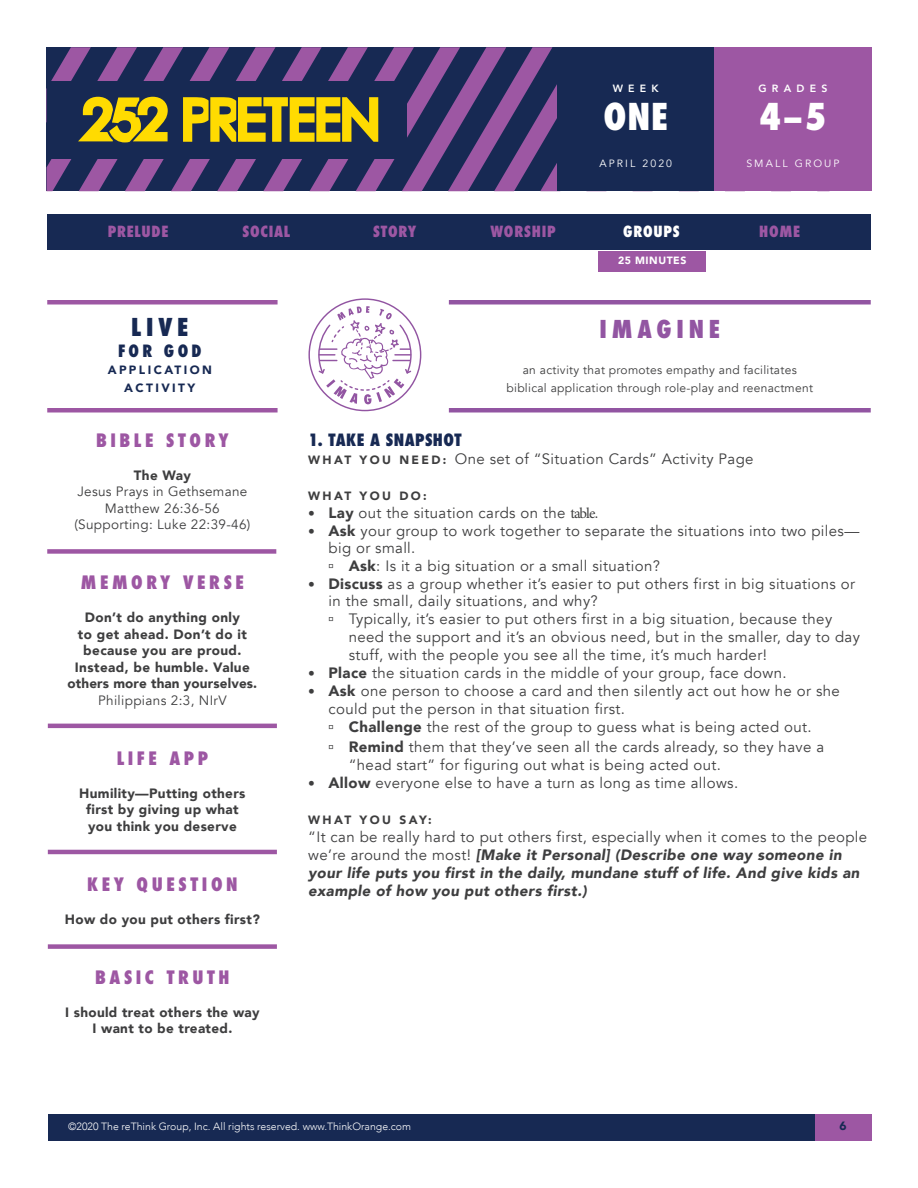
<style>
.page{position:relative;width:918px;height:1188px;background:#fff}
.page>*{position:absolute;margin:0;border:0;box-sizing:border-box;transform-origin:0 0}
.t1{font:800 condensed 36px "Futura";color:#fff}
.t2{font:800 condensed 24px "Futura";letter-spacing:.2em;color:#9255a2}
.t3{font:800 condensed 24px "Futura";color:#172953}
.t4{font:800 condensed 18px "Futura";letter-spacing:.2em;color:#9d57a3}
.Paragraph_Style_1{font:800 condensed 16.5px "Futura";letter-spacing:.025em;color:#172953}
.Paragraph_Style_1-2{font:15px/18px "Avenir";letter-spacing:.025em;color:#3e3e3f}
.Paragraph_Style_1-3{font:italic 900 15px/18px "Avenir";letter-spacing:.025em;color:#3e3e3f}
.t5{font:800 condensed 15px "Futura";letter-spacing:.05em;color:#9d57a3}
.t6{font:800 condensed 15px "Futura";letter-spacing:.05em;color:#fff}
.t7{font:900 13.5px/16.5px "Avenir";letter-spacing:.025em;color:#3e3e3f;text-align:center}
.t8{font:13.5px/16.5px "Avenir";letter-spacing:.025em;color:#3e3e3f;text-align:center}
.t9{font:12px/18px "Avenir";letter-spacing:.025em;color:#3e3e3f;text-align:center}
.Paragraph_Style_1-4{font:900 12px "Avenir";letter-spacing:.2em;color:#3e3e3f}
.t10{font:900 12px "Avenir";letter-spacing:.2em;color:#172953}
.t11{font:300 10.5px "Avenir";color:#fff}
.t12{font:10.5px "Avenir";letter-spacing:.2em;color:#fff}
.t13{font:800 10.5px "Avenir";letter-spacing:.5em;color:#fff}
.t14{font:900 10.5px "Avenir";letter-spacing:.05em;color:#fff}
.s1{font-weight:900;font-size:12px}
.s2{font-size:13.5px}
.s3{font-weight:900}
.s4{font-family:"Minion Pro"}
.s5{font-weight:400;font-style:normal}
</style>
<div class="page">
<div style="left:714px;top:47px;width:158px;height:144px;background:#9d57a3"></div>
<svg style="left:46px;top:47px;width:668px;height:144px;background:#46425b"></svg>
<hr style="left:48px;top:850px;width:229px;height:4px;background:#9d57a3">
<div style="left:47px;top:549px;width:229px;height:5px;background:#9d57a3"></div>
<hr style="left:48px;top:724px;width:229px;height:4px;background:#9d57a3">
<div style="left:48px;top:944px;width:229px;height:5px;background:#9d57a3"></div>
<hr style="left:449px;top:408px;width:422px;height:4px;background:#9255a2">
<hr style="left:449px;top:300px;width:422px;height:4px;background:#9255a2">
<div style="left:48px;top:1114px;width:823px;height:28px;background:#172953"></div>
<div style="left:815px;top:1114px;width:57px;height:28px;background:#9d57a3"></div>
<svg style="left:308px;top:298px;width:113px;height:113px"></svg>
<div style="left:598px;top:251px;width:108px;height:20px;background:#9d57a3"></div>
<div style="left:47px;top:214px;width:824px;height:36px;background:#172953"></div>
<hr style="left:47px;top:408px;width:231px;height:4px;background:#9d57a3">
<hr style="left:47px;top:300px;width:231px;height:4px;background:#9d57a3">
<p class="t13" style="left:613px;top:80px;width:48px">WEEK</p>
<p class="t13" style="left:758px;top:80px;width:71px">GRADES</p>
<h1 class="t1" style="left:604px;top:92px;width:66px">ONE</h1>
<h1 class="t1" style="left:760px;top:92px;width:68px">4–5</h1>
<p class="t12" style="left:746px;top:157px;width:95px">SMALL GROUP</p>
<p class="t12" style="left:599px;top:157px;width:74px">APRIL 2020</p>
<p class="t5" style="left:108px;top:221px;width:62px">PRELUDE</p>
<p class="t5" style="left:243px;top:221px;width:49px">SOCIAL</p>
<p class="t5" style="left:373px;top:221px;width:45px">STORY</p>
<p class="t5" style="left:490px;top:221px;width:67px">WORSHIP</p>
<p class="t6" style="left:623px;top:221px;width:58px">GROUPS</p>
<p class="t5" style="left:759px;top:221px;width:42px">HOME</p>
<p class="t3" style="left:131px;top:311px;width:59px">LIVE</p>
<p class="Paragraph_Style_1" style="left:118px;top:340px;width:85px">FOR GOD</p>
<p class="t10" style="left:108px;top:359px;width:106px">APPLICATION</p>
<p class="t10" style="left:124px;top:377px;width:73px">ACTIVITY</p>
<p class="t4" style="left:96px;top:428px;width:134px">BIBLE STORY</p>
<p class="t7" style="left:134px;top:467px;width:59px">The Way</p>
<p class="t8" style="left:74px;top:484px;width:178px">Jesus Prays in Gethsemane<br>Matthew 26:36-56 (Supporting: Luke 22:39-46)</p>
<p class="t4" style="left:81px;top:570px;width:165px">MEMORY VERSE</p>
<p class="t7" style="left:68px;top:609px;width:191px">Don’t do anything only<br>to get ahead. Don’t do it because you are proud.<br>Instead, be humble. Value others more than yourselves.</p>
<p class="t8" style="left:98px;top:692px;width:130px">Philippians 2:3, NIrV</p>
<p class="t4" style="left:117px;top:746px;width:93px">LIFE APP</p>
<p class="t7" style="left:79px;top:784px;width:168px">Humility—Putting others first by giving up what you think you deserve</p>
<p class="t4" style="left:87px;top:872px;width:152px">KEY QUESTION</p>
<p class="t7" style="left:65px;top:910px;width:197px">How do you put others first?</p>
<p class="t4" style="left:95px;top:965px;width:136px">BASIC TRUTH</p>
<p class="t7" style="left:65px;top:1003px;width:196px">I should treat others the way<br>I want to be treated.</p>
<p class="t14" style="left:618px;top:252px;width:70px">25 MINUTES</p>
<h2 class="t2" style="left:600px;top:312px;width:122px">IMAGINE</h2>
<p class="t9" style="left:507px;top:361px;width:308px">an activity that promotes empathy and facilitates biblical application through role-play and reenactment</p>
<p class="Paragraph_Style_1" style="left:308px;top:428px;width:155px">1. TAKE A SNAPSHOT</p>
<p class="Paragraph_Style_1-2" style="left:308px;top:450px;width:447px"><span class="s1">W H AT Y O U N E E D :</span> One set of “Situation Cards” Activity Page</p>
<p class="Paragraph_Style_1-4" style="left:308px;top:485px;width:120px">WHAT YOU DO:</p>
<p class="Paragraph_Style_1-2" style="left:308px;top:504px;width:292px"><span class="s2">•</span> <span class="s3">Lay</span> out the situation cards on the <span class="s4">table</span>.</p>
<p class="Paragraph_Style_1-2" style="left:308px;top:522px;width:553px"><span class="s2">•</span> <span class="s3">Ask</span> your group to work together to separate the situations into two piles—</p>
<p class="Paragraph_Style_1-2" style="left:329px;top:539px;width:88px">big or small.</p>
<p class="Paragraph_Style_1-2" style="left:349px;top:557px;width:313px"><span class="s3">Ask</span>: Is it a big situation or a small situation?</p>
<p class="Paragraph_Style_1-2" style="left:308px;top:575px;width:548px"><span class="s2">•</span> <span class="s3">Discuss</span> as a group whether it’s easier to put others first in big situations or</p>
<p class="Paragraph_Style_1-2" style="left:329px;top:592px;width:271px">in the small, daily situations, and why?</p>
<p class="Paragraph_Style_1-2" style="left:349px;top:610px;width:485px">Typically, it’s easier to put others first in a big situation, because they</p>
<p class="Paragraph_Style_1-2" style="left:349px;top:628px;width:513px">need the support and it’s an obvious need, but in the smaller, day to day</p>
<p class="Paragraph_Style_1-2" style="left:349px;top:646px;width:420px">stuff, with the people you see all the time, it’s much harder!</p>
<p class="Paragraph_Style_1-2" style="left:308px;top:664px;width:480px"><span class="s2">•</span> <span class="s3">Place</span> the situation cards in the middle of your group, face down.</p>
<p class="Paragraph_Style_1-2" style="left:308px;top:682px;width:533px"><span class="s2">•</span> <span class="s3">Ask</span> one person to choose a card and then silently act out how he or she</p>
<p class="Paragraph_Style_1-2" style="left:329px;top:700px;width:298px">could put the person in that situation first.</p>
<p class="Paragraph_Style_1-2" style="left:349px;top:718px;width:464px"><span class="s3">Challenge</span> the rest of the group to guess what is being acted out.</p>
<p class="Paragraph_Style_1-2" style="left:349px;top:738px;width:477px"><span class="s3">Remind</span> them that they’ve seen all the cards already, so they have a “head start” for figuring out what is being acted out.</p>
<p class="Paragraph_Style_1-2" style="left:308px;top:774px;width:432px"><span class="s2">•</span> <span class="s3">Allow</span> everyone else to have a turn as long as time allows.</p>
<p class="Paragraph_Style_1-4" style="left:308px;top:809px;width:125px">WHAT YOU SAY:</p>
<p class="Paragraph_Style_1-3" style="left:308px;top:827px;width:561px"><span class="s5">“It can be really hard to put others first, especially when it comes to the people we’re around the most!</span> [Make it Personal] (Describe one way someone in your life puts you first in the daily, mundane stuff of life. And give kids an example of how you put others first.)</p>
<p class="t11" style="left:68px;top:1120px;width:344px">©2020 The reThink Group, Inc. All rights reserved. www.ThinkOrange.com</p>
<p class="t10" style="left:840px;top:1115px;width:9px">6</p>
</div>
